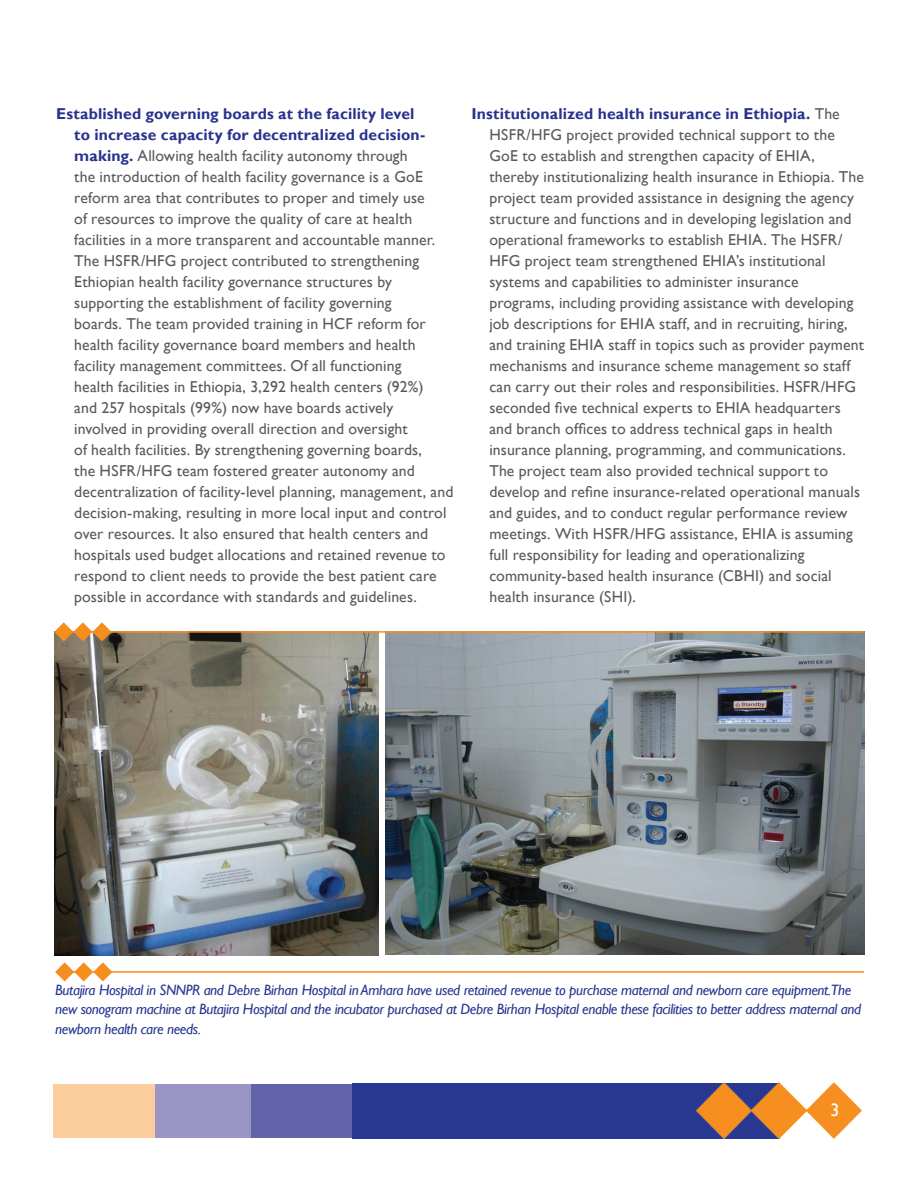
<style>
.page{position:relative;width:918px;height:1188px;background:#fff}
.page>*{position:absolute;margin:0;border:0;box-sizing:border-box;transform-origin:0 0}
.t1{font:18px "Gill Sans";color:#fff}
.t2{font:15.75px/21px "Gill Sans";letter-spacing:.005em;color:#5a5a5d}
.t3{font:italic 15px/19.5px "Gill Sans";letter-spacing:-.025em;color:#283890}
.s1{font-weight:700;color:#29338e}
</style>
<div class="page">
<div style="left:352px;top:1083px;width:427px;height:55px;background:#283890"></div>
<div style="left:251px;top:1084px;width:101px;height:54px;background:#6263a8"></div>
<div style="left:155px;top:1084px;width:95px;height:54px;background:#9995c5"></div>
<div style="left:54px;top:1084px;width:101px;height:54px;background:#fdce9d"></div>
<img style="left:696px;top:1082px;width:166px;height:56px">
<img style="left:386px;top:633px;width:478px;height:322px">
<img style="left:54px;top:633px;width:325px;height:323px">
<hr style="left:56px;top:971px;width:808px;height:2px;background:#f68e1e">
<svg style="left:55px;top:962px;width:57px;height:19px"></svg>
<hr style="left:55px;top:631px;width:809px;height:2px;background:#f68e1e">
<svg style="left:54px;top:622px;width:58px;height:19px"></svg>
<p class="t2" style="left:74px;top:103px;width:381px;text-indent:-18px"><span class="s1">Established governing boards at the facility level<br>to increase capacity for decentralized decision&shy;making.</span> Allowing health facility autonomy through<br>the introduction of health facility governance is a GoE reform area that contributes to proper and timely use<br>of resources to improve the quality of care at health facilities in a more transparent and accountable manner.<br>The HSFR/HFG project contributed to strengthening Ethiopian health facility governance structures by supporting the establishment of facility governing<br>boards. The team provided training in HCF reform for health facility governance board members and health facility management committees. Of all functioning<br>health facilities in Ethiopia, 3,292 health centers (92%)<br>and 257 hospitals (99%) now have boards actively<br>involved in providing overall direction and oversight<br>of health facilities. By strengthening governing boards,<br>the HSFR/HFG team fostered greater autonomy and decentralization of facility-level planning, management, and decision-making, resulting in more local input and control over resources. It also ensured that health centers and hospitals used budget allocations and retained revenue to respond to client needs to provide the best patient care possible in accordance with standards and guidelines.</p>
<p class="t2" style="left:489px;top:103px;width:376px;text-indent:-18px"><span class="s1">Institutionalized health insurance in Ethiopia.</span> The HSFR/HFG project provided technical support to the GoE to establish and strengthen capacity of EHIA, thereby institutionalizing health insurance in Ethiopia. The project team provided assistance in designing the agency structure and functions and in developing legislation and operational frameworks to establish EHIA. The HSFR/ HFG project team strengthened EHIA’s institutional systems and capabilities to administer insurance programs, including providing assistance with developing job descriptions for EHIA staff, and in recruiting, hiring, and training EHIA staff in topics such as provider payment mechanisms and insurance scheme management so staff can carry out their roles and responsibilities. HSFR/HFG seconded five technical experts to EHIA headquarters and branch offices to address technical gaps in health insurance planning, programming, and communications.<br>The project team also provided technical support to develop and refine insurance-related operational manuals and guides, and to conduct regular performance review meetings. With HSFR/HFG assistance, EHIA is assuming full responsibility for leading and operationalizing community-based health insurance (CBHI) and social health insurance (SHI).</p>
<p class="t3" style="left:55px;top:980px;width:807px">Butajira Hospital in SNNPR and Debre Birhan Hospital in Amhara have used retained revenue to purchase maternal and newborn care equipment.The new sonogram machine at Butajira Hospital and the incubator purchased at Debre Birhan Hospital enable these facilities to better address maternal and newborn health care needs.</p>
<p class="t1" style="left:830px;top:1100px;width:10px">3</p>
</div>
